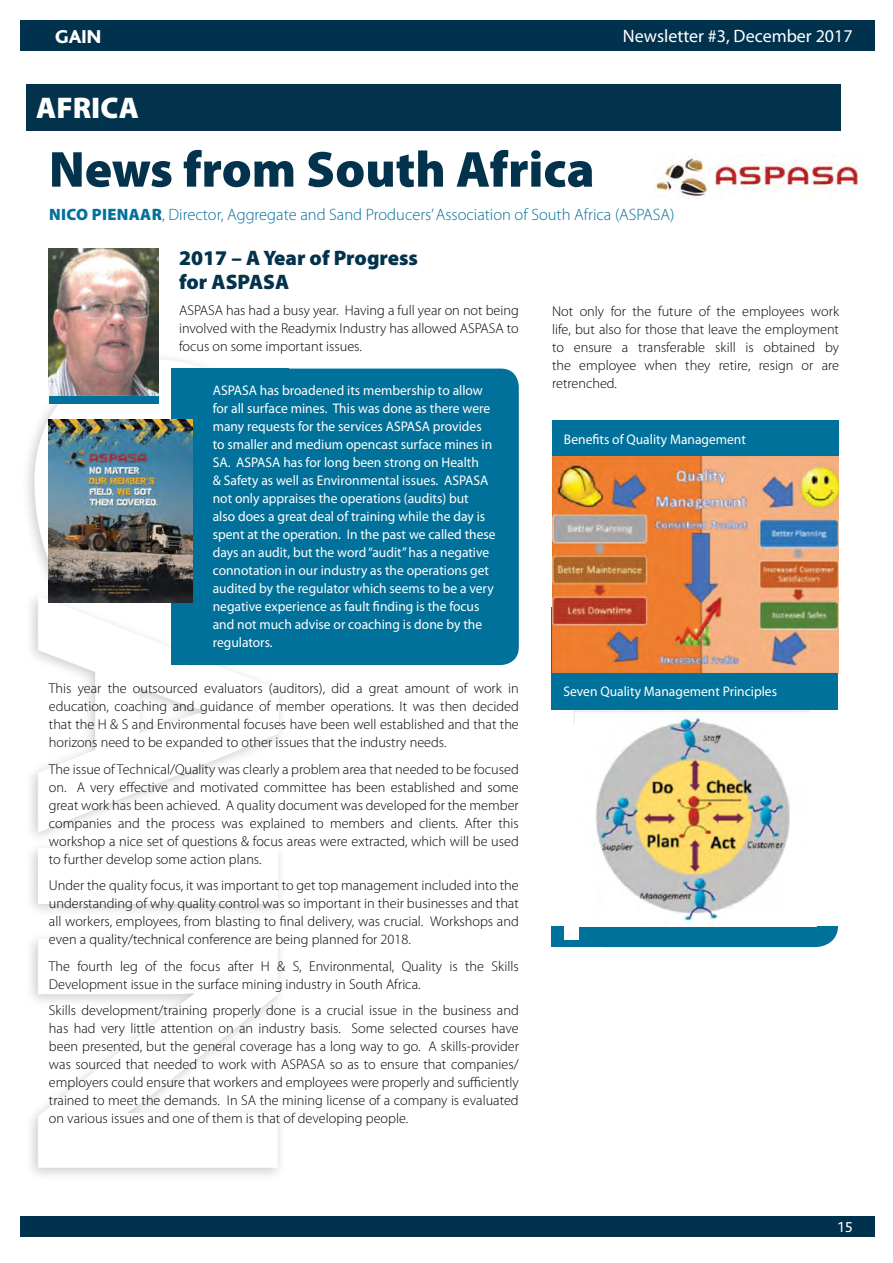
<style>
.page{position:relative;width:893px;height:1263px;background:#fff}
.page>*{position:absolute;margin:0;border:0;box-sizing:border-box;transform-origin:0 0}
.t1{font:900 51px "Myriad Pro";color:#03324d}
.t2{font:900 30px "Myriad Pro";color:#fff}
.t3{font:900 21px/24px "Myriad Pro";color:#03324d}
.t4{font:800 19.5px "Bliss";color:#fff}
.t5{font:18px "Myriad Pro";color:#fff}
.t6{font:300 16.5px "Myriad Pro";color:#00719a}
.t7{font:15px "Bliss";color:#fff}
.t8{font:300 14.25px/18px "Myriad Pro";color:#000;text-align:justify}
.t9{font:13.95px/18px "Myriad Pro";color:#fff}
.s1{font-weight:900}
</style>
<div class="page">
<img style="left:27px;top:347px;width:266px;height:829px">
<svg style="left:34px;top:359px;width:246px;height:225px"></svg>
<svg style="left:38px;top:596px;width:241px;height:237px"></svg>
<div style="left:38px;top:848px;width:240px;height:56px;background:#fff"></div>
<svg style="left:38px;top:939px;width:240px;height:229px"></svg>
<div style="left:20px;top:1216px;width:854px;height:20px;background:#00324d"></div>
<div style="left:20px;top:20px;width:854px;height:31px;background:#00324d"></div>
<div style="left:171px;top:369px;width:348px;height:296px;background:#00719a;border-radius:18px"></div>
<div style="left:171px;top:369px;width:118px;height:296px;background:#00719a"></div>
<div style="left:49px;top:260px;width:109px;height:144px;background:#00719a"></div>
<img style="left:49px;top:249px;width:109px;height:147px">
<img style="left:653px;top:155px;width:208px;height:44px">
<img style="left:49px;top:420px;width:144px;height:183px">
<div style="left:27px;top:84px;width:814px;height:46px;background:#03324d"></div>
<div style="left:584px;top:740px;width:254px;height:207px;background:#00719a;border-radius:22px"></div>
<div style="left:552px;top:420px;width:287px;height:207px;background:#00719a"></div>
<div style="left:552px;top:607px;width:286px;height:277px;background:#00719a"></div>
<div style="left:552px;top:740px;width:218px;height:207px;background:#00719a"></div>
<img style="left:552px;top:457px;width:287px;height:216px">
<div style="left:552px;top:710px;width:286px;height:216px;background:#fff"></div>
<img style="left:573px;top:710px;width:237px;height:216px">
<div style="left:564px;top:724px;width:14px;height:216px;background:#fff"></div>
<h3 class="t4" style="left:55px;top:27px;width:47px">GAIN</h3>
<p class="t5" style="left:623px;top:24px;width:231px">Newsletter #3, December 2017</p>
<h2 class="t2" style="left:36px;top:88px;width:104px">AFRICA</h2>
<h1 class="t1" style="left:49px;top:135px;width:547px">News from South Africa</h1>
<p class="t6" style="left:49px;top:206px;width:627px"><span class="s1">NICO PIENAAR</span>, Director, Aggregate and Sand Producers’ Association of South Africa (ASPASA)</p>
<h3 class="t3" style="left:179px;top:245px;width:241px">2017 – A Year of Progress for ASPASA</h3>
<p class="t8" style="left:179px;top:301px;width:341px">ASPASA has had a busy year. Having a full year on not being involved with the Readymix Industry has allowed ASPASA to focus on some important issues.</p>
<p class="t8" style="left:552px;top:302px;width:289px">Not only for the future of the employees work life, but also for those that leave the employment to ensure a transferable skill is obtained by the employee when they retire, resign or are retrenched.</p>
<p class="t9" style="left:213px;top:381px;width:284px">ASPASA has broadened its membership to allow for all surface mines. This was done as there were many requests for the services ASPASA provides to smaller and medium opencast surface mines in SA. ASPASA has for long been strong on Health<br>&amp; Safety as well as Environmental issues. ASPASA not only appraises the operations (audits) but<br>also does a great deal of training while the day is spent at the operation. In the past we called these days an audit, but the word “audit” has a negative connotation in our industry as the operations get audited by the regulator which seems to be a very negative experience as fault finding is the focus and not much advise or coaching is done by the regulators.</p>
<p class="t9" style="left:564px;top:430px;width:183px">Benefits of Quality Management</p>
<p class="t8" style="left:49px;top:679px;width:471px">This year the outsourced evaluators (auditors), did a great amount of work in education, coaching and guidance of member operations. It was then decided that the H &amp; S and Environmental focuses have been well established and that the horizons need to be expanded to other issues that the industry needs.</p>
<p class="t8" style="left:49px;top:760px;width:471px">The issue of Technical/Quality was clearly a problem area that needed to be focused on. A very effective and motivated committee has been established and some great work has been achieved. A quality document was developed for the member companies and the process was explained to members and clients. After this workshop a nice set of questions &amp; focus areas were extracted, which will be used to further develop some action plans.</p>
<p class="t8" style="left:49px;top:876px;width:471px">Under the quality focus, it was important to get top management included into the understanding of why quality control was so important in their businesses and that all workers, employees, from blasting to final delivery, was crucial. Workshops and even a quality/technical conference are being planned for 2018.</p>
<p class="t8" style="left:49px;top:957px;width:471px">The fourth leg of the focus after H &amp; S, Environmental, Quality is the Skills<br>Development issue in the surface mining industry in South Africa.</p>
<p class="t8" style="left:49px;top:1001px;width:471px">Skills development/training properly done is a crucial issue in the business and has had very little attention on an industry basis. Some selected courses have been presented, but the general coverage has a long way to go. A skills-provider was sourced that needed to work with ASPASA so as to ensure that companies/ employers could ensure that workers and employees were properly and sufficiently trained to meet the demands. In SA the mining license of a company is evaluated on various issues and one of them is that of developing people.</p>
<p class="t9" style="left:563px;top:682px;width:215px">Seven Quality Management Principles</p>
<p class="t7" style="left:837px;top:1219px;width:17px">15</p>
</div>
